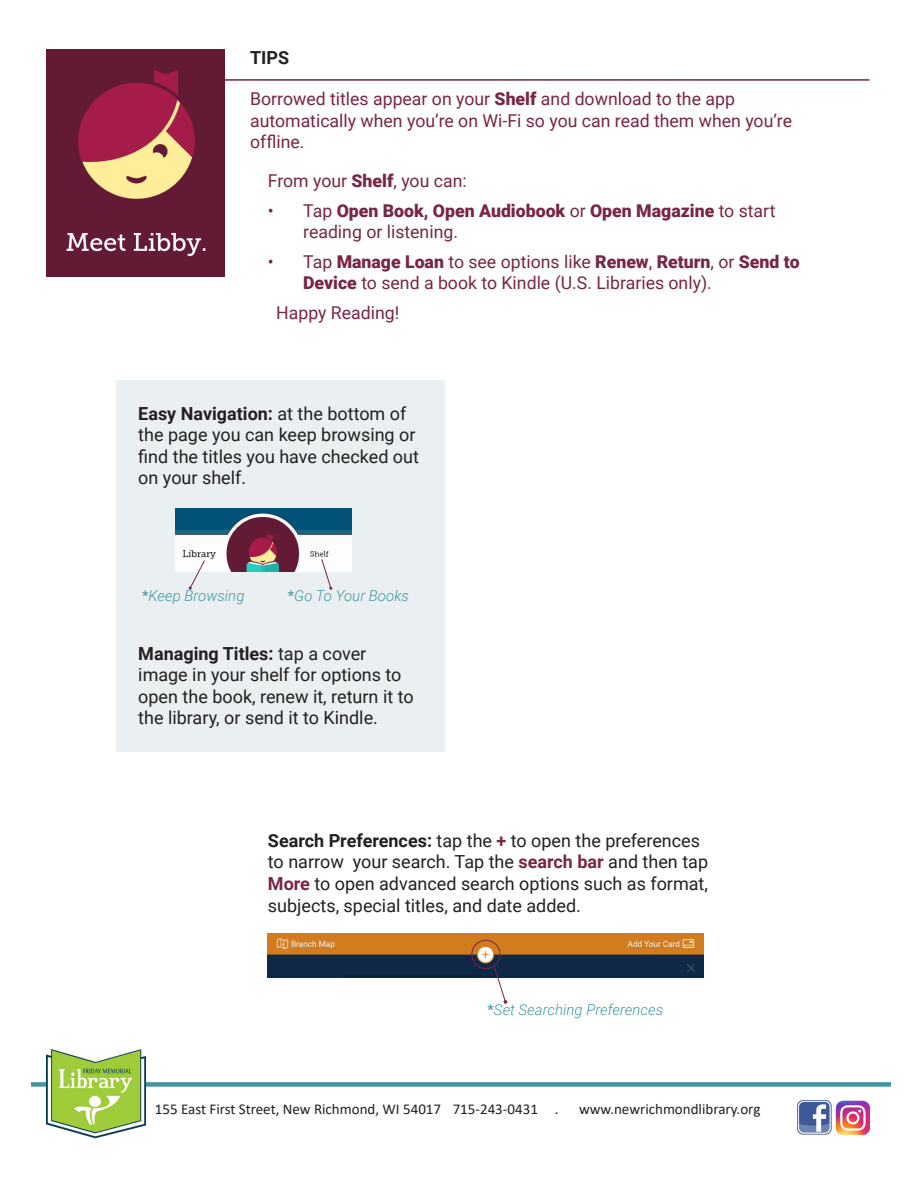
<style>
.page{position:relative;width:918px;height:1188px;background:#fff}
.page>*{position:absolute;margin:0;border:0;box-sizing:border-box;transform-origin:0 0}
.t1{font:18px/21.6px "Roboto";color:#231f20}
.t2{font:700 18px "Roboto";color:#231f20}
.t3{font:17.7px/21.1px "Roboto";color:#782645}
.t4{font:900 17.7px/21.1px "Roboto";color:#782645}
.t5{font:15px "Calibri";color:#231f20}
.t6{font:italic 300 15px "Roboto";color:#4496a1}
.s1{font-weight:900}
.s2{font-weight:400}
.s3{font-weight:700}
.s4{font-weight:400;font-style:normal}
.s5{font-weight:700;color:#782645}
</style>
<div class="page">
<div style="left:116px;top:381px;width:328px;height:371px;background:#eaf0f2"></div>
<img style="left:46px;top:50px;width:179px;height:227px">
<img style="left:176px;top:508px;width:176px;height:63px">
<svg style="left:189px;top:560px;width:17px;height:30px"></svg>
<svg style="left:321px;top:558px;width:11px;height:32px"></svg>
<img style="left:268px;top:934px;width:436px;height:44px">
<svg style="left:493px;top:965px;width:14px;height:39px"></svg>
<div style="left:471px;top:940px;width:29px;height:29px;border:1px solid #782645;border-radius:50%"></div>
<hr style="left:225px;top:79px;width:645px;height:2px;background:#782645">
<div style="left:31px;top:1082px;width:860px;height:5px;background:#4396a1"></div>
<img style="left:46px;top:1049px;width:99px;height:90px">
<img style="left:797px;top:1100px;width:73px;height:35px">
<p class="t2" style="left:250px;top:45px;width:41px">TIPS</p>
<p class="t3" style="left:250px;top:88px;width:544px">Borrowed titles appear on your <span class="s1">Shelf</span> and download to the app automatically when you’re on Wi-Fi so you can read them when you’re offline.</p>
<p class="t3" style="left:268px;top:169px;width:200px">From your <span class="s1">Shelf</span>, you can:</p>
<p class="t4" style="left:303px;top:199px;width:474px;text-indent:-35px"><span class="s2">• Tap</span> Open Book, Open Audiobook <span class="s2">or</span> Open Magazine <span class="s2">to start reading or listening.</span></p>
<p class="t3" style="left:303px;top:251px;width:498px;text-indent:-35px">• Tap <span class="s1">Manage Loan</span> to see options like <span class="s1">Renew</span>, <span class="s1">Return</span>, or <span class="s1">Send to<br>Device</span> to send a book to Kindle (U.S. Libraries only).</p>
<p class="t3" style="left:276px;top:302px;width:125px">Happy Reading!</p>
<p class="t1" style="left:138px;top:402px;width:282px"><span class="s3">Easy Navigation:</span> at the bottom of the page you can keep browsing or find the titles you have checked out on your shelf.</p>
<p class="t6" style="left:142px;top:585px;width:104px"><span class="s4">*</span>Keep Browsing</p>
<p class="t6" style="left:288px;top:585px;width:123px"><span class="s4">*</span>Go To Your Books</p>
<p class="t1" style="left:138px;top:642px;width:277px"><span class="s3">Managing Titles:</span> tap a cover image in your shelf for options to open the book, renew it, return it to the library, or send it to Kindle.</p>
<p class="t1" style="left:268px;top:829px;width:442px"><span class="s3">Search Preferences:</span> tap the <span class="s5">+</span> to open the preferences to narrow your search. Tap the <span class="s5">search bar</span> and then tap <span class="s5">More</span> to open advanced search options such as format, subjects, special titles, and date added.</p>
<p class="t6" style="left:488px;top:999px;width:177px"><span class="s4">*</span>Set Searching Preferences</p>
<p class="t5" style="left:155px;top:1098px;width:405px">155 East First Street, New Richmond, WI 54017 715-243-0431 .</p>
<p class="t5" style="left:579px;top:1098px;width:183px">www.newrichmondlibrary.org</p>
</div>
